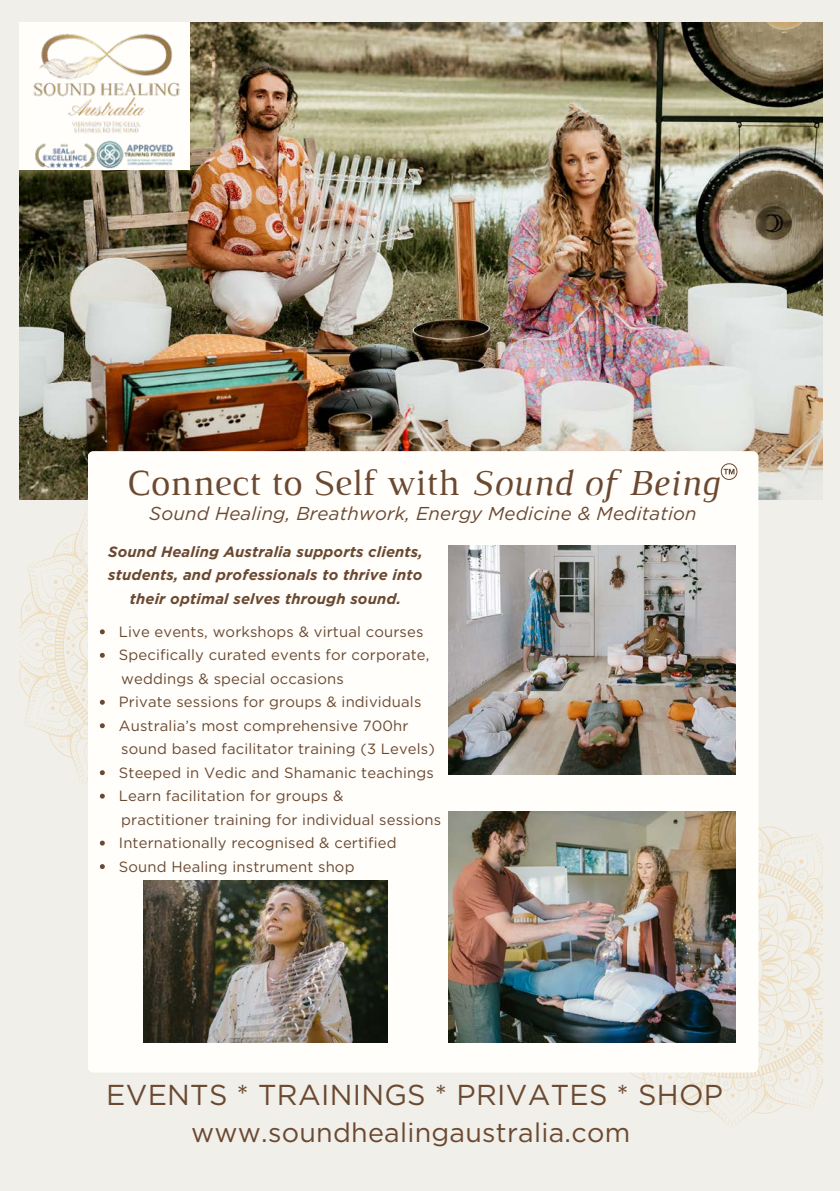
<style>
.page{position:relative;width:840px;height:1191px;background:#fff}
.page>*{position:absolute;margin:0;border:0;box-sizing:border-box;transform-origin:0 0}
.t1{font:37.4px "Luthier";color:#6b4931}
.t2{font:28.8px "Gotham";letter-spacing:.01em;color:#6b4931}
.t3{font:26.8px "Gotham";letter-spacing:.01em;color:#6b4931}
.t4{font:italic 18.6px "Gotham";letter-spacing:.01em;color:#6b4931}
.t5{font:14.8px/23.4px "Gotham";letter-spacing:.01em;color:#6b4931}
.t6{font:italic 700 14.8px/23.4px "Gotham";letter-spacing:.01em;color:#6b4931;text-align:center}
.s1{font-style:italic}
</style>
<div class="page">
<div style="left:0;top:0;width:839px;height:1191px;background:#f0efea"></div>
<svg style="left:20px;top:511px;width:68px;height:273px"></svg>
<img style="left:20px;top:23px;width:801px;height:477px">
<svg style="left:630px;top:826px;width:191px;height:300px"></svg>
<div style="left:88px;top:451px;width:670px;height:621px;background:#fffefb"></div>
<img style="left:143px;top:880px;width:244px;height:162px">
<img style="left:448px;top:545px;width:287px;height:229px">
<img style="left:448px;top:812px;width:287px;height:230px">
<svg style="left:720px;top:463px;width:17px;height:17px"></svg>
<div style="left:20px;top:23px;width:170px;height:147px;background:#fffefb"></div>
<img style="left:33px;top:27px;width:159px;height:118px">
<img style="left:35px;top:137px;width:139px;height:32px">
<svg style="left:100px;top:629px;width:5px;height:5px"></svg>
<svg style="left:100px;top:653px;width:5px;height:5px"></svg>
<svg style="left:100px;top:700px;width:5px;height:4px"></svg>
<svg style="left:100px;top:723px;width:5px;height:5px"></svg>
<svg style="left:100px;top:770px;width:5px;height:5px"></svg>
<svg style="left:100px;top:793px;width:5px;height:5px"></svg>
<svg style="left:100px;top:840px;width:5px;height:5px"></svg>
<svg style="left:100px;top:864px;width:5px;height:5px"></svg>
<h1 class="t1" style="left:127px;top:459px;width:593px">Connect to Self with <span class="s1">Sound of Being</span></h1>
<p class="t4" style="left:149px;top:502px;width:548px">Sound Healing, Breathwork, Energy Medicine &amp; Meditation</p>
<p class="t6" style="left:108px;top:539px;width:316px">Sound Healing Australia supports clients, students, and professionals to thrive into their optimal selves through sound.</p>
<p class="t5" style="left:119px;top:619px;width:312px">Live events, workshops &amp; virtual courses<br>Specifically curated events for corporate,</p>
<p class="t5" style="left:119px;top:690px;width:304px">Private sessions for groups &amp; individuals<br>Australia’s most comprehensive 700hr</p>
<p class="t5" style="left:119px;top:760px;width:316px">Steeped in Vedic and Shamanic teachings<br>Learn facilitation for groups &amp;</p>
<p class="t5" style="left:119px;top:830px;width:279px">Internationally recognised &amp; certified<br>Sound Healing instrument shop</p>
<p class="t5" style="left:121px;top:666px;width:224px">weddings &amp; special occasions</p>
<p class="t5" style="left:121px;top:737px;width:315px">sound based facilitator training (3 Levels)</p>
<p class="t5" style="left:121px;top:807px;width:321px">practitioner training for individual sessions</p>
<h2 class="t2" style="left:106px;top:1076px;width:618px">EVENTS * TRAININGS * PRIVATES * SHOP</h2>
<h3 class="t3" style="left:191px;top:1115px;width:440px">www.soundhealingaustralia.com</h3>
</div>
